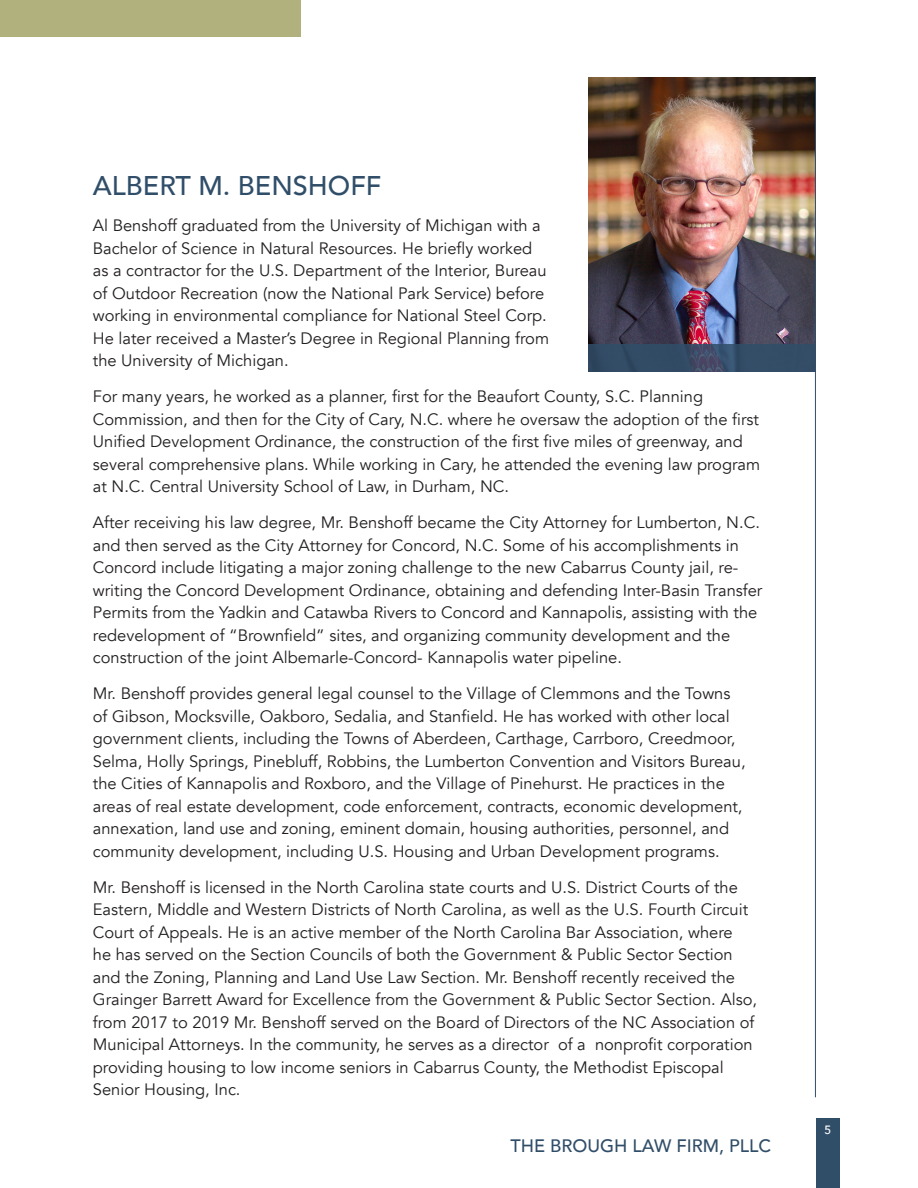
<style>
.page{position:relative;width:918px;height:1188px;background:#fff}
.page>*{position:absolute;margin:0;border:0;box-sizing:border-box;transform-origin:0 0}
.t1{font:500 27px "Avenir";color:#314e69}
.t2{font:500 18px "Avenir";color:#314e69}
.t3{font:16.5px/22.5px "Avenir";color:#231f20}
.t4{font:500 12px "Avenir";color:#fff}
</style>
<div class="page">
<img style="left:588px;top:78px;width:227px;height:267px">
<div style="left:588px;top:345px;width:227px;height:27px;background:#314e69"></div>
<hr style="left:815px;top:78px;width:1px;height:1019px;background:#314e69">
<div style="left:816px;top:1119px;width:24px;height:69px;background:#314e69"></div>
<div style="left:0;top:0;width:300px;height:37px;background:#b1b17d"></div>
<p class="t1" style="left:93px;top:163px;width:290px">ALBERT M. BENSHOFF</p>
<p class="t3" style="left:93px;top:215px;width:458px">Al Benshoff graduated from the University of Michigan with a Bachelor of Science in Natural Resources. He briefly worked as a contractor for the U.S. Department of the Interior, Bureau of Outdoor Recreation (now the National Park Service) before working in environmental compliance for National Steel Corp.<br>He later received a Master’s Degree in Regional Planning from the University of Michigan.</p>
<p class="t3" style="left:93px;top:386px;width:669px">For many years, he worked as a planner, first for the Beaufort County, S.C. Planning Commission, and then for the City of Cary, N.C. where he oversaw the adoption of the first Unified Development Ordinance, the construction of the first five miles of greenway, and several comprehensive plans. While working in Cary, he attended the evening law program at N.C. Central University School of Law, in Durham, NC.</p>
<p class="t3" style="left:93px;top:512px;width:671px">After receiving his law degree, Mr. Benshoff became the City Attorney for Lumberton, N.C. and then served as the City Attorney for Concord, N.C. Some of his accomplishments in Concord include litigating a major zoning challenge to the new Cabarrus County jail, re&shy;writing the Concord Development Ordinance, obtaining and defending Inter-Basin Transfer Permits from the Yadkin and Catawba Rivers to Concord and Kannapolis, assisting with the redevelopment of “Brownfield” sites, and organizing community development and the construction of the joint Albemarle-Concord- Kannapolis water pipeline.</p>
<p class="t3" style="left:93px;top:683px;width:654px">Mr. Benshoff provides general legal counsel to the Village of Clemmons and the Towns of Gibson, Mocksville, Oakboro, Sedalia, and Stanfield. He has worked with other local government clients, including the Towns of Aberdeen, Carthage, Carrboro, Creedmoor, Selma, Holly Springs, Pinebluff, Robbins, the Lumberton Convention and Visitors Bureau, the Cities of Kannapolis and Roxboro, and the Village of Pinehurst. He practices in the areas of real estate development, code enforcement, contracts, economic development, annexation, land use and zoning, eminent domain, housing authorities, personnel, and community development, including U.S. Housing and Urban Development programs.</p>
<p class="t3" style="left:93px;top:876px;width:666px">Mr. Benshoff is licensed in the North Carolina state courts and U.S. District Courts of the Eastern, Middle and Western Districts of North Carolina, as well as the U.S. Fourth Circuit Court of Appeals. He is an active member of the North Carolina Bar Association, where<br>he has served on the Section Councils of both the Government &amp; Public Sector Section and the Zoning, Planning and Land Use Law Section. Mr. Benshoff recently received the Grainger Barrett Award for Excellence from the Government &amp; Public Sector Section. Also, from 2017 to 2019 Mr. Benshoff served on the Board of Directors of the NC Association of Municipal Attorneys. In the community, he serves as a director of a nonprofit corporation providing housing to low income seniors in Cabarrus County, the Methodist Episcopal Senior Housing, Inc.</p>
<p class="t2" style="left:511px;top:1130px;width:262px">THE BROUGH LAW FIRM, PLLC</p>
<p class="t4" style="left:824px;top:1119px;width:8px">5</p>
</div>
